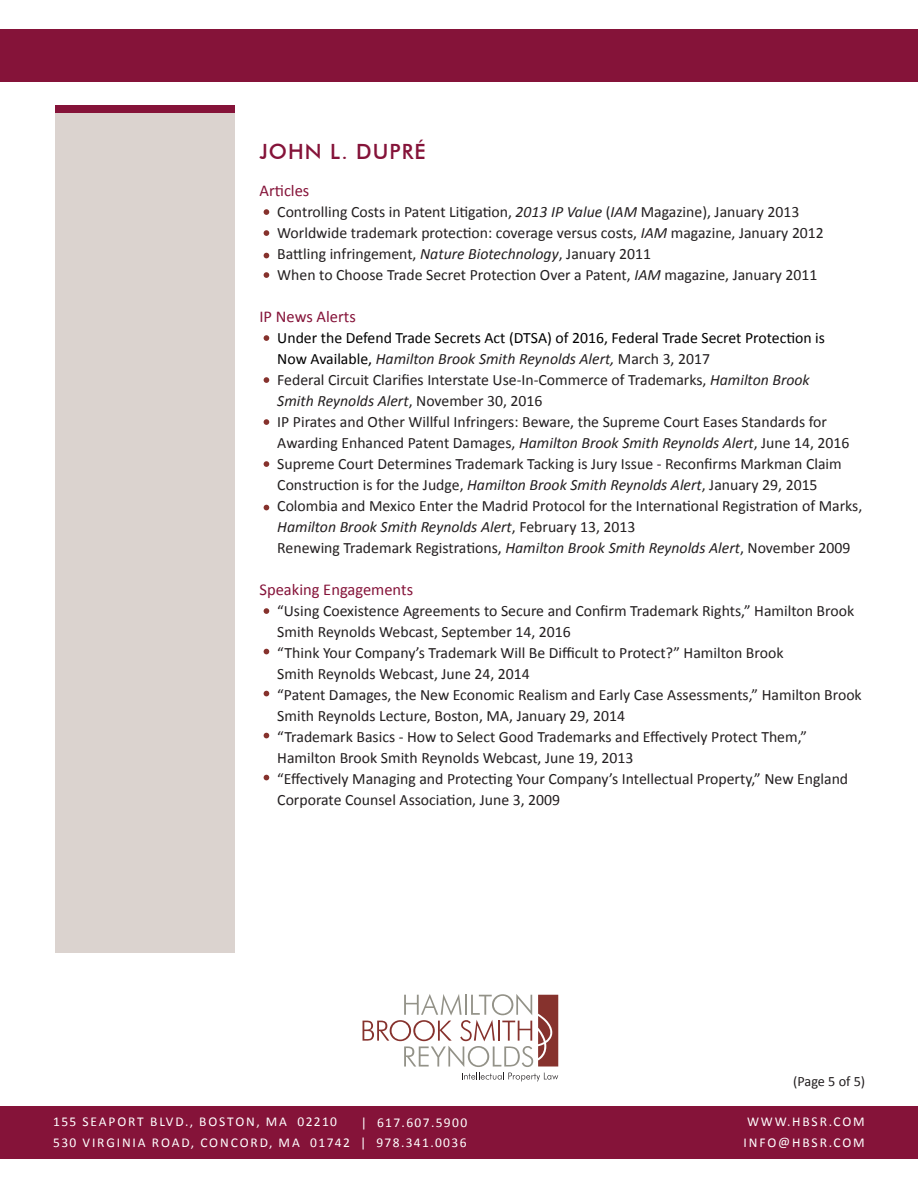
<style>
.page{position:relative;width:918px;height:1188px;background:#fff}
.page>*{position:absolute;margin:0;border:0;box-sizing:border-box;transform-origin:0 0}
.t1{font:500 21px "Futura BT";letter-spacing:.05em;color:#851339}
.t2{font:16.5px "Calibri";color:#851339}
.t3{font:15.75px/21px "Calibri";color:#231f20}
.t4{font:15.75px/21px "Calibri";color:#000}
.t5{font:14.25px "Calibri";letter-spacing:-.005em;color:#231f20}
.t6{font:13.5px "Calibri";letter-spacing:.13em;color:#fff}
.t7{font:13.5px "Calibri";letter-spacing:.1em;color:#fff}
.s1{font-style:italic}
.s2{font-style:italic;color:#231f20}
.s3{color:#231f20}
</style>
<div class="page">
<svg style="left:363px;top:994px;width:195px;height:87px"></svg>
<div style="left:0;top:29px;width:918px;height:52px;background:#851339"></div>
<div style="left:0;top:1107px;width:918px;height:52px;background:#851339"></div>
<div style="left:55px;top:113px;width:180px;height:840px;background:#dbd3cf"></div>
<div style="left:55px;top:105px;width:180px;height:8px;background:#851339"></div>
<svg style="left:264px;top:209px;width:5px;height:6px"></svg>
<svg style="left:264px;top:253px;width:5px;height:5px"></svg>
<svg style="left:264px;top:230px;width:5px;height:6px"></svg>
<svg style="left:264px;top:272px;width:5px;height:6px"></svg>
<svg style="left:264px;top:335px;width:5px;height:6px"></svg>
<svg style="left:264px;top:377px;width:5px;height:6px"></svg>
<svg style="left:264px;top:419px;width:5px;height:6px"></svg>
<svg style="left:264px;top:608px;width:5px;height:6px"></svg>
<svg style="left:264px;top:649px;width:5px;height:5px"></svg>
<svg style="left:264px;top:691px;width:5px;height:5px"></svg>
<svg style="left:264px;top:733px;width:5px;height:5px"></svg>
<svg style="left:264px;top:461px;width:5px;height:6px"></svg>
<svg style="left:264px;top:775px;width:5px;height:5px"></svg>
<svg style="left:264px;top:505px;width:5px;height:5px"></svg>
<p class="t1" style="left:260px;top:139px;width:168px">JOHN L. DUPRÉ</p>
<p class="t2" style="left:260px;top:180px;width:51px">Articles</p>
<p class="t3" style="left:277px;top:202px;width:524px">Controlling Costs in Patent Litigation, <span class="s1">2013 IP Value</span> (<span class="s1">IAM</span> Magazine), January 2013</p>
<p class="t3" style="left:277px;top:223px;width:548px">Worldwide trademark protection: coverage versus costs, <span class="s1">IAM</span> magazine, January 2012</p>
<p class="t3" style="left:277px;top:244px;width:375px">Battling infringement, <span class="s1">Nature Biotechnology</span>, January 2011</p>
<p class="t3" style="left:277px;top:265px;width:542px">When to Choose Trade Secret Protection Over a Patent, <span class="s1">IAM</span> magazine, January 2011</p>
<p class="t2" style="left:260px;top:306px;width:98px">IP News Alerts</p>
<p class="t4" style="left:277px;top:328px;width:549px">Under the Defend Trade Secrets Act (DTSA) of 2016, Federal Trade Secret Protection is<br>Now Available, <span class="s2">Hamilton Brook Smith Reynolds Alert,</span> <span class="s3">March 3, 2017</span></p>
<p class="t3" style="left:277px;top:370px;width:534px">Federal Circuit Clarifies Interstate Use-In-Commerce of Trademarks, <span class="s1">Hamilton Brook<br>Smith Reynolds Alert</span>, November 30, 2016</p>
<p class="t3" style="left:277px;top:412px;width:574px">IP Pirates and Other Willful Infringers: Beware, the Supreme Court Eases Standards for<br>Awarding Enhanced Patent Damages, <span class="s1">Hamilton Brook Smith Reynolds Alert</span>, June 14, 2016</p>
<p class="t3" style="left:277px;top:454px;width:566px">Supreme Court Determines Trademark Tacking is Jury Issue - Reconfirms Markman Claim<br>Construction is for the Judge, <span class="s1">Hamilton Brook Smith Reynolds Alert</span>, January 29, 2015</p>
<p class="t3" style="left:277px;top:496px;width:587px">Colombia and Mexico Enter the Madrid Protocol for the International Registration of Marks,<br><span class="s1">Hamilton Brook Smith Reynolds Alert</span>, February 13, 2013</p>
<p class="t3" style="left:277px;top:538px;width:575px">Renewing Trademark Registrations, <span class="s1">Hamilton Brook Smith Reynolds Alert</span>, November 2009</p>
<p class="t2" style="left:260px;top:579px;width:155px">Speaking Engagements</p>
<p class="t3" style="left:277px;top:601px;width:578px">“Using Coexistence Agreements to Secure and Confirm Trademark Rights,” Hamilton Brook<br>Smith Reynolds Webcast, September 14, 2016</p>
<p class="t3" style="left:277px;top:643px;width:508px">“Think Your Company’s Trademark Will Be Difficult to Protect?” Hamilton Brook<br>Smith Reynolds Webcast, June 24, 2014</p>
<p class="t3" style="left:277px;top:685px;width:586px">“Patent Damages, the New Economic Realism and Early Case Assessments,” Hamilton Brook<br>Smith Reynolds Lecture, Boston, MA, January 29, 2014</p>
<p class="t3" style="left:277px;top:727px;width:531px">“Trademark Basics - How to Select Good Trademarks and Effectively Protect Them,”<br>Hamilton Brook Smith Reynolds Webcast, June 19, 2013</p>
<p class="t3" style="left:277px;top:769px;width:572px">“Effectively Managing and Protecting Your Company’s Intellectual Property,” New England<br>Corporate Counsel Association, June 3, 2009</p>
<p class="t7" style="left:361px;top:1114px;width:108px">| 617.607.5900</p>
<p class="t6" style="left:53px;top:1113px;width:285px">155 SEAPORT BLVD., BOSTON, MA 02210</p>
<p class="t6" style="left:53px;top:1134px;width:415px">530 VIRGINIA ROAD, CONCORD, MA 01742 | 978.341.0036</p>
<p class="t5" style="left:793px;top:1073px;width:74px">(Page 5 of 5)</p>
<p class="t6" style="left:747px;top:1113px;width:119px">WWW.HBSR.COM</p>
<p class="t6" style="left:744px;top:1134px;width:123px">INFO@HBSR.COM</p>
</div>
